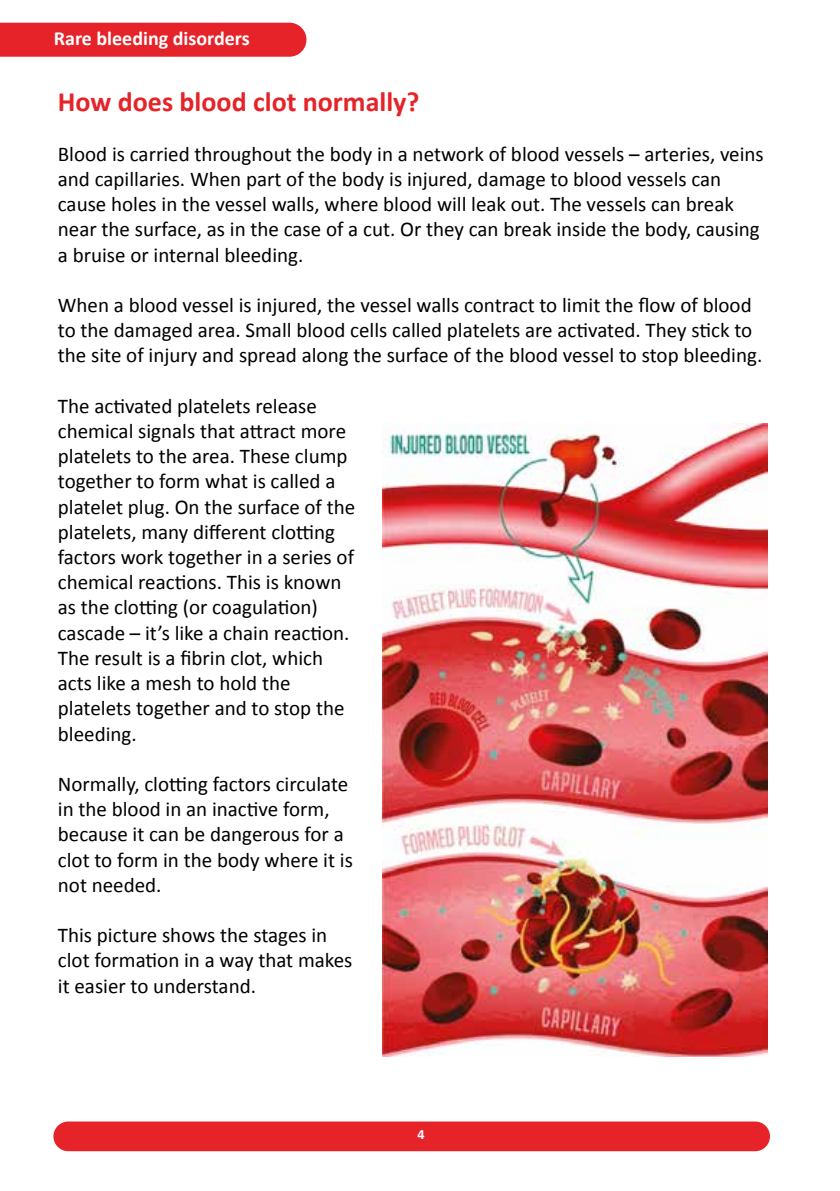
<style>
.page{position:relative;width:840px;height:1191px;background:#fff}
.page>*{position:absolute;margin:0;border:0;box-sizing:border-box;transform-origin:0 0}
.t1{font:700 28px "Calibri";color:#e52329}
.t2{font:21px/25.2px "Calibri";color:#000}
.t3{font:700 20px "Calibri";color:#fff}
.t4{font:700 14px "Calibri";color:#fff}
</style>
<div class="page">
<div style="left:0;top:23px;width:306px;height:34px;background:#e52329"></div>
<div style="left:53px;top:1121px;width:716px;height:30px;background:#e52329;border-radius:15px"></div>
<img style="left:382px;top:424px;width:385px;height:632px">
<p class="t3" style="left:54px;top:24px;width:197px">Rare bleeding disorders</p>
<h1 class="t1" style="left:58px;top:82px;width:363px">How does blood clot normally?</h1>
<p class="t2" style="left:58px;top:140px;width:707px">Blood is carried throughout the body in a network of blood vessels – arteries, veins and capillaries. When part of the body is injured, damage to blood vessels can cause holes in the vessel walls, where blood will leak out. The vessels can break near the surface, as in the case of a cut. Or they can break inside the body, causing a bruise or internal bleeding.</p>
<p class="t2" style="left:58px;top:291px;width:705px">When a blood vessel is injured, the vessel walls contract to limit the flow of blood to the damaged area. Small blood cells called platelets are activated. They stick to the site of injury and spread along the surface of the blood vessel to stop bleeding.</p>
<p class="t2" style="left:58px;top:392px;width:299px">The activated platelets release chemical signals that attract more platelets to the area. These clump together to form what is called a platelet plug. On the surface of the platelets, many different clotting factors work together in a series of chemical reactions. This is known as the clotting (or coagulation) cascade – it’s like a chain reaction.<br>The result is a fibrin clot, which acts like a mesh to hold the platelets together and to stop the bleeding.</p>
<p class="t2" style="left:58px;top:770px;width:296px">Normally, clotting factors circulate in the blood in an inactive form, because it can be dangerous for a clot to form in the body where it is not needed.</p>
<p class="t2" style="left:58px;top:921px;width:296px">This picture shows the stages in clot formation in a way that makes it easier to understand.</p>
<p class="t4" style="left:417px;top:1124px;width:9px">4</p>
</div>
